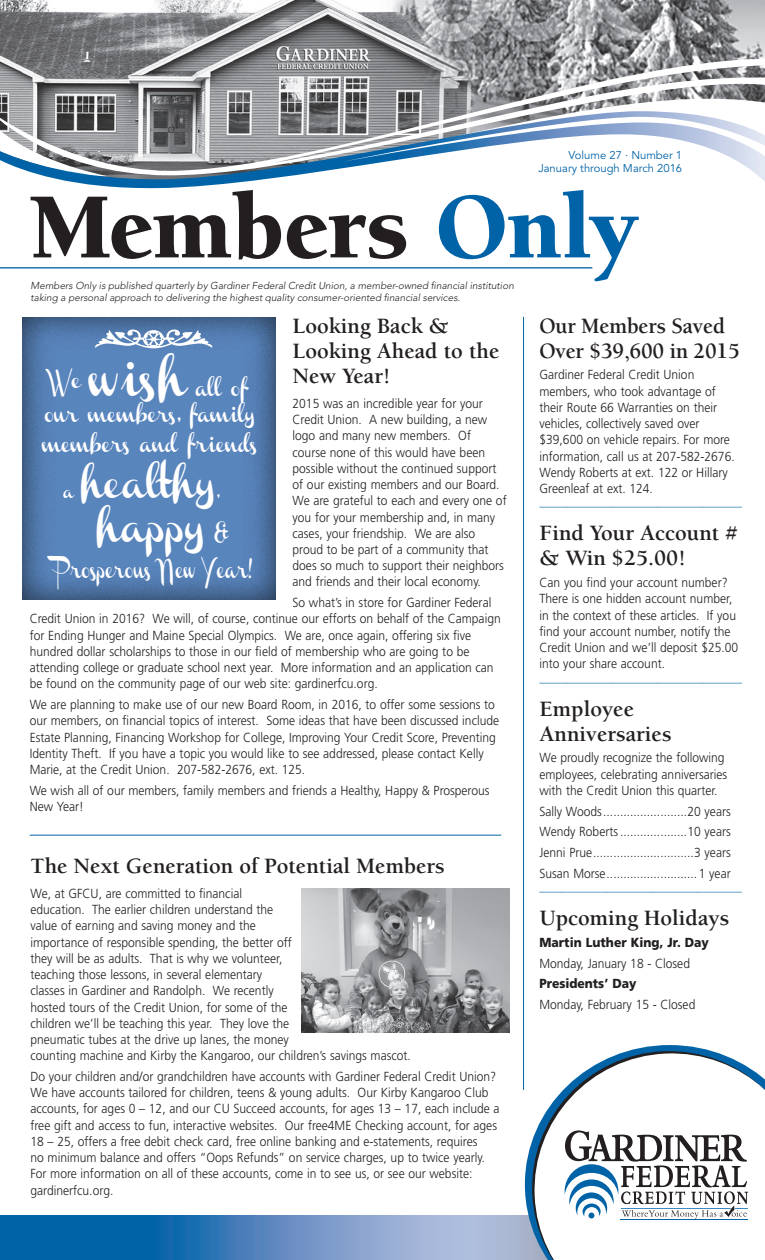
<style>
.page{position:relative;width:765px;height:1260px;background:#fff}
.page>*{position:absolute;margin:0;border:0;box-sizing:border-box;transform-origin:0 0}
.t1{font:900 95.62px "Berkeley Std";color:#231f20}
.t2{font:36.25px "Channel";color:#fff;scale:.92 1}
.t3{font:31.25px "Channel";color:#fff;scale:.92 1}
.t4{font:30px "Channel";color:#fff;scale:.92 1}
.t5{font:700 22.5px/25px "Berkeley Std";color:#231f20}
.t6{font:17.5px "Channel";color:#fff;scale:.74 1}
.t7{font:16.25px/26.2px "Channel";color:#fff;scale:.87 1}
.t8{font:16.25px "Channel";color:#fff;scale:.92 1}
.t9{font:300 13.12px/16.2px "Frutiger LT Std";color:#231f20;scale:.92 1}
.t10{font:900 13.12px "Frutiger LT Std";color:#231f20;scale:.92 1}
.t11{font:13.12px "Channel";color:#fff;scale:.92 1}
.t12{font:300 11.25px "Avenir LT Std";color:#0163a7}
.t13{font:11.25px/13.5px "Avenir LT Std";color:#0163a7;text-align:right}
.t14{font:italic 300 10px/11.2px "Avenir LT Std";color:#231f20}
.s1{color:#0163a7}
</style>
<div class="page">
<img style="left:0;top:0;width:765px;height:56px">
<svg style="left:0;top:1215px;width:525px;height:45px;background:#5189be"></svg>
<svg style="left:525px;top:1045px;width:174px;height:215px"></svg>
<svg style="left:531px;top:1050px;width:234px;height:210px"></svg>
<svg style="left:0;top:56px;width:765px;height:17px;background:#919294"></svg>
<svg style="left:0;top:73px;width:765px;height:244px"></svg>
<svg style="left:0;top:111px;width:765px;height:78px"></svg>
<hr style="left:0;top:267px;width:592px;height:1px;background:#0163a7">
<hr style="left:621px;top:1219px;width:127px;height:1px;background:#0163a7">
<svg style="left:565px;top:1130px;width:183px;height:89px"></svg>
<hr style="left:523px;top:317px;width:1px;height:773px;background:#0163a7">
<hr style="left:30px;top:835px;width:471px;height:1px;background:#0163a7">
<img style="left:301px;top:889px;width:208px;height:143px">
<div style="left:22px;top:317px;width:255px;height:283px;background:#231f20;opacity:.75"></div>
<svg style="left:95px;top:330px;width:117px;height:18px"></svg>
<p class="t13" style="left:538px;top:148px;width:145px">Volume 27 · Number 1<br>January through March 2016</p>
<h1 class="t1" style="left:30px;top:177px;width:610px">Members <span class="s1">Only</span></h1>
<p class="t14" style="left:31px;top:280px;width:485px">Members Only is published quarterly by Gardiner Federal Credit Union, a member-owned financial institution taking a personal approach to delivering the highest quality consumer-oriented financial services.</p>
<h3 class="t5" style="left:293px;top:313px;width:208px">Looking Back &amp;<br>Looking Ahead to the<br>New Year!</h3>
<p class="t9" style="left:293px;top:395px;width:234px">2015 was an incredible year for your Credit Union. A new building, a new logo and many new members. Of course none of this would have been possible without the continued support of our existing members and our Board.<br>We are grateful to each and every one of you for your membership and, in many cases, your friendship. We are also proud to be part of a community that does so much to support their neighbors and friends and their local economy.</p>
<p class="t9" style="left:30px;top:595px;width:514px;text-indent:263px">So what’s in store for Gardiner Federal Credit Union in 2016? We will, of course, continue our efforts on behalf of the Campaign for Ending Hunger and Maine Special Olympics. We are, once again, offering six five hundred dollar scholarships to those in our field of membership who are going to be attending college or graduate school next year. More information and an application can be found on the community page of our web site: gardinerfcu.org.</p>
<p class="t9" style="left:30px;top:697px;width:512px">We are planning to make use of our new Board Room, in 2016, to offer some sessions to our members, on financial topics of interest. Some ideas that have been discussed include Estate Planning, Financing Workshop for College, Improving Your Credit Score, Preventing Identity Theft. If you have a topic you would like to see addressed, please contact Kelly Marie, at the Credit Union. 207-582-2676, ext. 125.</p>
<p class="t9" style="left:30px;top:783px;width:501px">We wish all of our members, family members and friends a Healthy, Happy &amp; Prosperous<br>New Year!</p>
<h2 class="t2" style="left:90px;top:362px;width:107px">wish</h2>
<p class="t8" style="left:52px;top:373px;width:34px">We</p>
<p class="t7" style="left:45px;top:377px;width:243px;text-indent:151px">all of our members, family</p>
<p class="t7" style="left:42px;top:433px;width:249px">members and friends</p>
<p class="t11" style="left:64px;top:486px;width:13px">a</p>
<h3 class="t4" style="left:81px;top:470px;width:149px">healthy</h3>
<p class="t11" style="left:217px;top:486px;width:5px">,</p>
<h3 class="t3" style="left:97px;top:513px;width:120px">happy</h3>
<p class="t11" style="left:215px;top:524px;width:17px">&amp;</p>
<h3 class="t6" style="left:56px;top:562px;width:266px">Prosperous New Year!</h3>
<h3 class="t5" style="left:30px;top:853px;width:416px">The Next Generation of Potential Members</h3>
<p class="t9" style="left:30px;top:885px;width:415px">We, at GFCU, are committed to financial<br>education. The earlier children understand the<br>value of earning and saving money and the<br>importance of responsible spending, the better off<br>they will be as adults. That is why we volunteer,<br>teaching those lessons, in several elementary<br>classes in Gardiner and Randolph. We recently<br>hosted tours of the Credit Union, for some of the<br>children we’ll be teaching this year. They love the<br>pneumatic tubes at the drive up lanes, the money<br>counting machine and Kirby the Kangaroo, our children’s savings mascot.</p>
<p class="t9" style="left:30px;top:1069px;width:511px">Do your children and/or grandchildren have accounts with Gardiner Federal Credit Union?<br>We have accounts tailored for children, teens &amp; young adults. Our Kirby Kangaroo Club accounts, for ages 0 – 12, and our CU Succeed accounts, for ages 13 – 17, each include a free gift and access to fun, interactive websites. Our free4ME Checking account, for ages 18 – 25, offers a free debit check card, free online banking and e-statements, requires<br>no minimum balance and offers “Oops Refunds” on service charges, up to twice yearly.<br>For more information on all of these accounts, come in to see us, or see our website: gardinerfcu.org.</p>
<h3 class="t5" style="left:540px;top:313px;width:202px">Our Members Saved<br>Over $39,600 in 2015</h3>
<p class="t9" style="left:540px;top:367px;width:214px">Gardiner Federal Credit Union members, who took advantage of their Route 66 Warranties on their vehicles, collectively saved over $39,600 on vehicle repairs. For more information, call us at 207-582-2676.<br>Wendy Roberts at ext. 122 or Hillary Greenleaf at ext. 124.</p>
<p class="t12" style="left:540px;top:496px;width:204px">____________________________________</p>
<h3 class="t5" style="left:540px;top:521px;width:200px">Find Your Account # &amp; Win $25.00!</h3>
<p class="t9" style="left:540px;top:575px;width:218px">Can you find your account number?<br>There is one hidden account number, in the context of these articles. If you find your account number, notify the Credit Union and we’ll deposit $25.00 into your share account.</p>
<p class="t12" style="left:540px;top:671px;width:204px">____________________________________</p>
<h3 class="t5" style="left:540px;top:696px;width:134px">Employee<br>Anniversaries</h3>
<p class="t9" style="left:540px;top:750px;width:206px">We proudly recognize the following employees, celebrating anniversaries with the Credit Union this quarter.</p>
<p class="t9" style="left:540px;top:801px;width:209px;line-height:20.8px;text-align:justify">Sally Woods.........................20 years Wendy Roberts ....................10 years Jenni Prue..............................3 years Susan Morse...........................1 year</p>
<p class="t12" style="left:539px;top:881px;width:204px">____________________________________</p>
<h3 class="t5" style="left:540px;top:906px;width:191px">Upcoming Holidays</h3>
<p class="t10" style="left:540px;top:934px;width:186px">Martin Luther King, Jr. Day</p>
<p class="t9" style="left:540px;top:955px;width:165px">Monday, January 18 - Closed</p>
<p class="t10" style="left:540px;top:976px;width:107px">Presidents’ Day</p>
<p class="t9" style="left:540px;top:997px;width:171px">Monday, February 15 - Closed</p>
</div>
